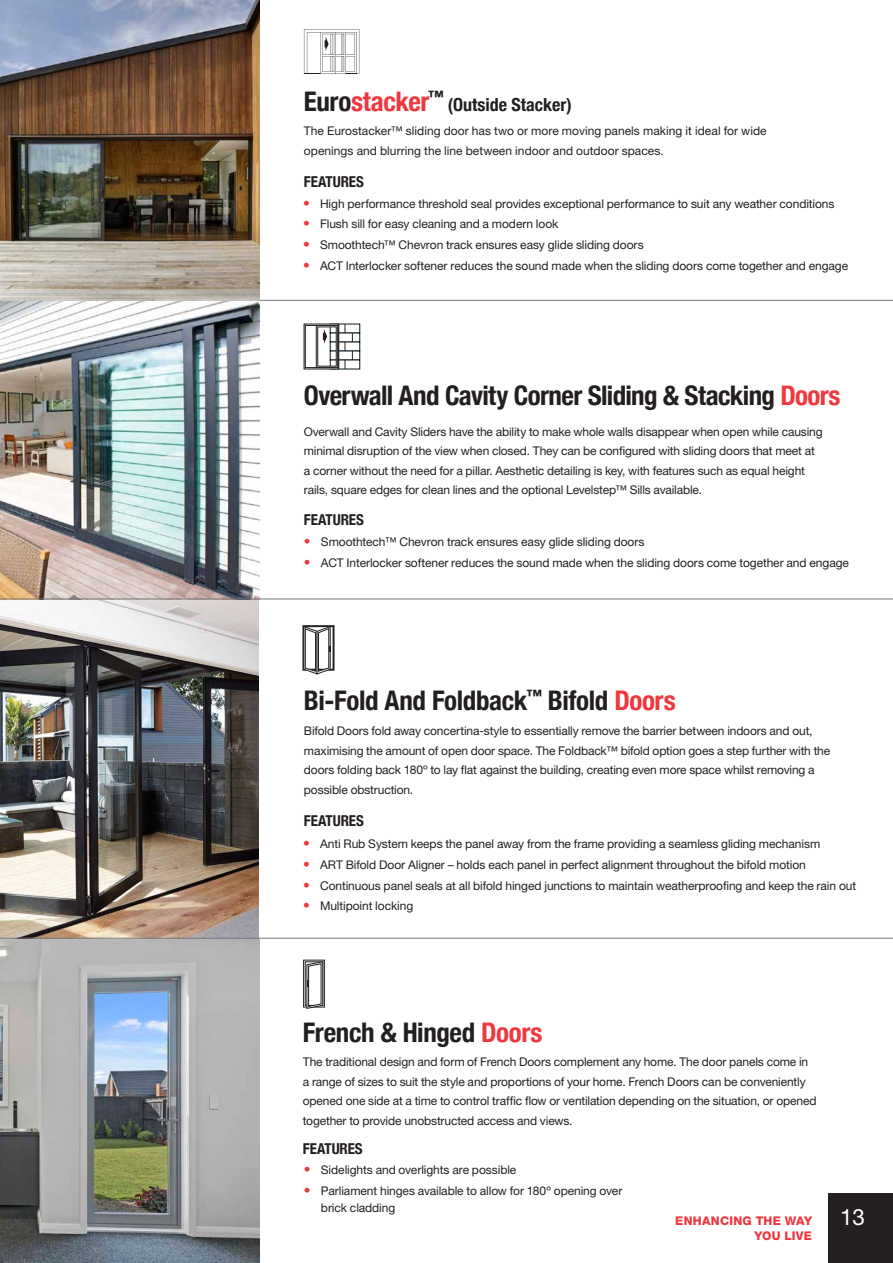
<style>
.page{position:relative;width:893px;height:1263px;background:#fff}
.page>*{position:absolute;margin:0;border:0;box-sizing:border-box;transform-origin:0 0}
.t1{font:700 condensed 27px "Helvetica Neue";letter-spacing:-.015em;color:#231f20}
.t2{font:700 condensed 27px "Helvetica Neue";letter-spacing:-.015em;color:#ef373e}
.t3{font:700 condensed 18px "Helvetica Neue";color:#231f20}
.t4{font:700 condensed 15px "Helvetica Neue";letter-spacing:-.01em;color:#231f20}
.t5{font:12px/19.5px "Helvetica Neue";letter-spacing:-.01em;color:#231f20}
.t6{font:800 12px/14.4px "Helvetica Neue";letter-spacing:.02em;color:#ef373e}
.s1{color:#231f20}
.s2{font-size:13.5px;color:#ef373e}
.s3{color:#ef373e}
.s4{font-weight:400;font-size:22.5px;color:#fff}
</style>
<div class="page">
<img style="left:0;top:0;width:259px;height:938px">
<img style="left:0;top:939px;width:259px;height:324px">
<hr style="left:0;top:599px;width:893px;height:1px;background:#757779">
<hr style="left:0;top:300px;width:893px;height:1px;background:#757779">
<hr style="left:0;top:938px;width:893px;height:1px;background:#757779">
<div style="left:828px;top:1193px;width:65px;height:70px;background:#231f20"></div>
<svg style="left:304px;top:29px;width:55px;height:45px"></svg>
<svg style="left:303px;top:625px;width:31px;height:49px"></svg>
<svg style="left:303px;top:960px;width:22px;height:49px"></svg>
<svg style="left:330px;top:324px;width:30px;height:9px"></svg>
<svg style="left:330px;top:333px;width:30px;height:9px"></svg>
<svg style="left:330px;top:342px;width:30px;height:9px"></svg>
<svg style="left:330px;top:351px;width:30px;height:9px"></svg>
<svg style="left:330px;top:360px;width:30px;height:9px"></svg>
<svg style="left:304px;top:324px;width:35px;height:45px"></svg>
<h1 class="t2" style="left:304px;top:79px;width:141px"><span class="s1">Euro</span>stacker<sup>™</sup></h1>
<h2 class="t3" style="left:448px;top:90px;width:125px">(Outside Stacker)</h2>
<p class="t5" style="left:304px;top:121px;width:464px">The Eurostacker™ sliding door has two or more moving panels making it ideal for wide openings and blurring the line between indoor and outdoor spaces.</p>
<p class="t4" style="left:304px;top:169px;width:61px">FEATURES</p>
<p class="t5" style="left:303px;top:193px;width:533px"><span class="s2">•</span> High performance threshold seal provides exceptional performance to suit any weather conditions</p>
<p class="t5" style="left:303px;top:214px;width:257px"><span class="s2">•</span> Flush sill for easy cleaning and a modern look</p>
<p class="t5" style="left:303px;top:235px;width:342px"><span class="s2">•</span> Smoothtech™ Chevron track ensures easy glide sliding doors</p>
<p class="t5" style="left:303px;top:256px;width:547px"><span class="s2">•</span> ACT Interlocker softener reduces the sound made when the sliding doors come together and engage</p>
<h1 class="t1" style="left:304px;top:373px;width:538px">Overwall And Cavity Corner Sliding &amp; Stacking <span class="s3">Doors</span></h1>
<p class="t5" style="left:304px;top:421px;width:520px">Overwall and Cavity Sliders have the ability to make whole walls disappear when open while causing minimal disruption of the view when closed. They can be configured with sliding doors that meet at a corner without the need for a pillar. Aesthetic detailing is key, with features such as equal height rails, square edges for clean lines and the optional Levelstep™ Sills available.</p>
<p class="t4" style="left:304px;top:507px;width:61px">FEATURES</p>
<p class="t5" style="left:304px;top:532px;width:342px"><span class="s2">•</span> Smoothtech™ Chevron track ensures easy glide sliding doors</p>
<p class="t5" style="left:304px;top:553px;width:547px"><span class="s2">•</span> ACT Interlocker softener reduces the sound made when the sliding doors come together and engage</p>
<h1 class="t1" style="left:304px;top:678px;width:373px">Bi-Fold And Foldback<sup>™</sup> Bifold <span class="s3">Doors</span></h1>
<p class="t5" style="left:304px;top:721px;width:528px">Bifold Doors fold away concertina-style to essentially remove the barrier between indoors and out, maximising the amount of open door space. The Foldback™ bifold option goes a step further with the doors folding back 180º to lay flat against the building, creating even more space whilst removing a possible obstruction.</p>
<p class="t4" style="left:304px;top:808px;width:61px">FEATURES</p>
<p class="t5" style="left:303px;top:834px;width:519px"><span class="s2">•</span> Anti Rub System keeps the panel away from the frame providing a seamless gliding mechanism</p>
<p class="t5" style="left:303px;top:855px;width:504px"><span class="s2">•</span> ART Bifold Door Aligner – holds each panel in perfect alignment throughout the bifold motion</p>
<p class="t5" style="left:303px;top:875px;width:555px"><span class="s2">•</span> Continuous panel seals at all bifold hinged junctions to maintain weatherproofing and keep the rain out</p>
<p class="t5" style="left:303px;top:896px;width:112px"><span class="s2">•</span> Multipoint locking</p>
<h1 class="t1" style="left:303px;top:1010px;width:241px">French &amp; Hinged <span class="s3">Doors</span></h1>
<p class="t5" style="left:303px;top:1052px;width:515px">The traditional design and form of French Doors complement any home. The door panels come in a range of sizes to suit the style and proportions of your home. French Doors can be conveniently opened one side at a time to control traffic flow or ventilation depending on the situation, or opened together to provide unobstructed access and views.</p>
<p class="t4" style="left:303px;top:1136px;width:61px">FEATURES</p>
<p class="t5" style="left:304px;top:1160px;width:214px"><span class="s2">•</span> Sidelights and overlights are possible</p>
<p class="t5" style="left:321px;top:1182px;width:303px;line-height:16.5px;text-indent:-17px"><span class="s2">•</span> Parliament hinges available to allow for 180º opening over brick cladding</p>
<p class="t6" style="left:754px;top:1214px;width:112px;text-indent:-79px">ENHANCING THE WAY <span class="s4">13<br></span>YOU LIVE</p>
</div>
